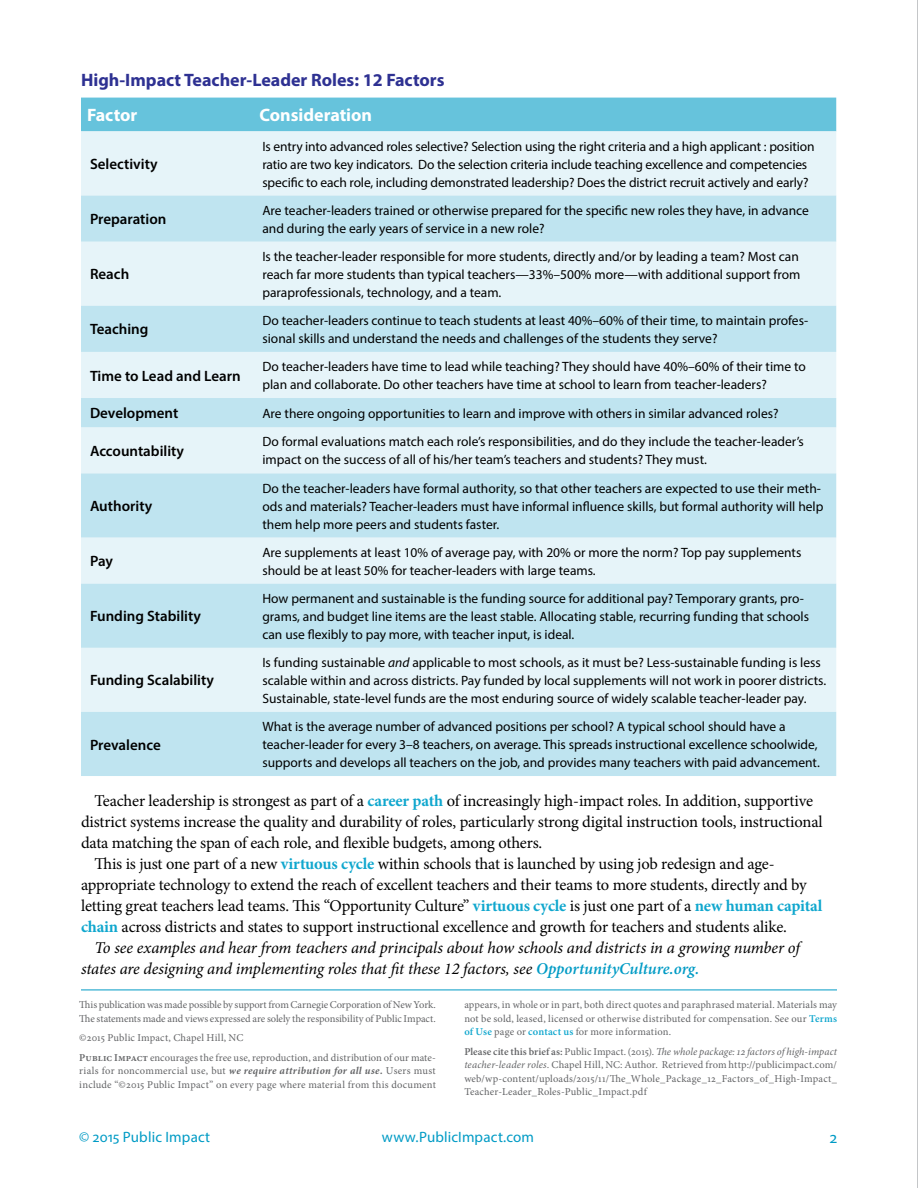
<style>
.page{position:relative;width:918px;height:1188px;background:#fff}
.page>*{position:absolute;margin:0;border:0;box-sizing:border-box;transform-origin:0 0}
.t1{font:700 18px "Myriad Pro";color:#2e3192}
.t2{font:700 18px "Myriad Pro";color:#fff}
.t3{font:16.5px "Minion Pro";letter-spacing:-.015em;color:#000}
.t4{font:italic 16.5px "Minion Pro";letter-spacing:-.01em;color:#000}
.t5{font:16.5px "Myriad Pro";color:#009bc5}
.t6{font:600 15px "Myriad Pro";color:#000}
.t7{font:15px "Myriad Pro";letter-spacing:.01em;color:#009bc5}
.t8{font:13.5px/18px "Myriad Pro";color:#000}
.t9{font:10.5px/13.5px "Minion Pro";letter-spacing:.01em;color:#636466}
.t10{font:10.5px/13.5px "Minion Pro";letter-spacing:-.015em;color:#636466}
.s1{font-style:italic}
.s2{font-weight:700;color:#10a7ce}
.s3{font-weight:600;color:#009bc5}
.s4{font-weight:600}
.s5{font-weight:700;font-style:italic}
.s6{font-weight:600;color:#10a7ce}
</style>
<div class="page">
<hr style="left:917px;top:0;width:1px;height:1188px;background:#b1b4b6">
<div style="left:81px;top:98px;width:755px;height:33px;background:#66c3dc"></div>
<div style="left:81px;top:131px;width:755px;height:65px;background:#e6f4f9"></div>
<svg style="left:81px;top:196px;width:755px;height:580px;background:#d0ebf4"></svg>
<hr style="left:81px;top:990px;width:756px;height:1px;background:#009bc5">
<h1 class="t1" style="left:81px;top:68px;width:365px">High-Impact Teacher-Leader Roles: 12 Factors</h1>
<h1 class="t2" style="left:87px;top:103px;width:52px">Factor</h1>
<h1 class="t2" style="left:259px;top:103px;width:114px">Consideration</h1>
<p class="t6" style="left:90px;top:155px;width:69px">Selectivity</p>
<p class="t8" style="left:262px;top:137px;width:554px">Is entry into advanced roles selective? Selection using the right criteria and a high applicant : position ratio are two key indicators. Do the selection criteria include teaching excellence and competencies specific to each role, including demonstrated leadership? Does the district recruit actively and early?</p>
<p class="t6" style="left:90px;top:210px;width:78px">Preparation</p>
<p class="t8" style="left:262px;top:201px;width:548px">Are teacher-leaders trained or otherwise prepared for the specific new roles they have, in advance and during the early years of service in a new role?</p>
<p class="t6" style="left:90px;top:265px;width:41px">Reach</p>
<p class="t8" style="left:262px;top:247px;width:539px;text-align:justify">Is the teacher-leader responsible for more students, directly and/or by leading a team? Most can reach far more students than typical teachers—33%–500% more—with additional support from paraprofessionals, technology, and a team.</p>
<p class="t6" style="left:90px;top:320px;width:60px">Teaching</p>
<p class="t8" style="left:262px;top:311px;width:547px">Do teacher-leaders continue to teach students at least 40%–60% of their time, to maintain profes&shy;sional skills and understand the needs and challenges of the students they serve?</p>
<p class="t6" style="left:90px;top:366px;width:152px">Time to Lead and Learn</p>
<p class="t8" style="left:262px;top:357px;width:545px">Do teacher-leaders have time to lead while teaching? They should have 40%–60% of their time to plan and collaborate. Do other teachers have time at school to learn from teacher-leaders?</p>
<p class="t6" style="left:90px;top:404px;width:90px">Development</p>
<p class="t8" style="left:262px;top:404px;width:518px">Are there ongoing opportunities to learn and improve with others in similar advanced roles?</p>
<p class="t6" style="left:90px;top:441px;width:96px">Accountability</p>
<p class="t8" style="left:262px;top:433px;width:543px">Do formal evaluations match each role’s responsibilities, and do they include the teacher-leader’s impact on the success of all of his/her team’s teachers and students? They must.</p>
<p class="t6" style="left:90px;top:497px;width:64px">Authority</p>
<p class="t8" style="left:262px;top:479px;width:563px">Do the teacher-leaders have formal authority, so that other teachers are expected to use their meth&shy;ods and materials? Teacher-leaders must have informal influence skills, but formal authority will help them help more peers and students faster.</p>
<p class="t6" style="left:90px;top:552px;width:25px">Pay</p>
<p class="t8" style="left:262px;top:543px;width:540px">Are supplements at least 10% of average pay, with 20% or more the norm? Top pay supplements should be at least 50% for teacher-leaders with large teams.</p>
<p class="t6" style="left:90px;top:607px;width:112px">Funding Stability</p>
<p class="t8" style="left:262px;top:589px;width:548px">How permanent and sustainable is the funding source for additional pay? Temporary grants, pro&shy;grams, and budget line items are the least stable. Allocating stable, recurring funding that schools can use flexibly to pay more, with teacher input, is ideal.</p>
<p class="t6" style="left:90px;top:671px;width:126px">Funding Scalability</p>
<p class="t8" style="left:262px;top:653px;width:565px">Is funding sustainable <span class="s1">and</span> applicable to most schools, as it must be? Less-sustainable funding is less scalable within and across districts. Pay funded by local supplements will not work in poorer districts.<br>Sustainable, state-level funds are the most enduring source of widely scalable teacher-leader pay.</p>
<p class="t8" style="left:262px;top:717px;width:559px">What is the average number of advanced positions per school? A typical school should have a teacher-leader for every 3–8 teachers, on average. This spreads instructional excellence schoolwide, supports and develops all teachers on the job, and provides many teachers with paid advancement.</p>
<p class="t3" style="left:94px;top:790px;width:720px">Teacher leadership is strongest as part of a <span class="s2">career path</span> of increasingly high-impact roles. In addition, supportive</p>
<p class="t3" style="left:81px;top:811px;width:743px">district systems increase the quality and durability of roles, particularly strong digital instruction tools, instructional</p>
<p class="t3" style="left:81px;top:832px;width:463px">data matching the span of each role, and flexible budgets, among others.</p>
<p class="t3" style="left:94px;top:853px;width:682px">This is just one part of a new <span class="s2">virtuous cycle</span> within schools that is launched by using job redesign and age-</p>
<p class="t3" style="left:81px;top:874px;width:727px">appropriate technology to extend the reach of excellent teachers and their teams to more students, directly and by</p>
<p class="t3" style="left:81px;top:895px;width:743px">letting great teachers lead teams. This “Opportunity Culture” <span class="s2">virtuous cycle</span> is just one part of a <span class="s2">new human capital</span></p>
<p class="t3" style="left:81px;top:916px;width:707px"><span class="s2">chain</span> across districts and states to support instructional excellence and growth for teachers and students alike.</p>
<p class="t4" style="left:94px;top:937px;width:707px">To see examples and hear from teachers and principals about how schools and districts in a growing number of</p>
<p class="t4" style="left:81px;top:958px;width:620px">states are designing and implementing roles that fit these 12 factors, see <span class="s3">OpportunityCulture.org.</span></p>
<p class="t6" style="left:90px;top:735px;width:72px">Prevalence</p>
<p class="t10" style="left:79px;top:998px;width:358px">This publication was made possible by support from Carnegie Corporation of New York.<br>The statements made and views expressed are solely the responsibility of Public Impact.</p>
<p class="t9" style="left:79px;top:1028px;width:358px;line-height:19.5px">©2015 Public Impact, Chapel Hill, NC<br><span class="s4">Public Impact</span> encourages the free use, reproduction, and distribution of our mate-</p>
<p class="t9" style="left:79px;top:1064px;width:358px">rials for noncommercial use, but <span class="s5">we require attribution for all use.</span> Users must include “©2015 Public Impact” on every page where material from this document</p>
<p class="t9" style="left:464px;top:998px;width:374px;text-align:justify">appears, in whole or in part, both direct quotes and paraphrased material. Materials may not be sold, leased, licensed or otherwise distributed for compensation. See our <span class="s6">Terms of Use</span> page or <span class="s6">contact us</span> for more information.</p>
<p class="t9" style="left:464px;top:1045px;width:374px;text-align:justify"><span class="s4">Please cite this brief as:</span> Public Impact. (2015). <span class="s1">The whole package: 12 factors of high-impact teacher-leader roles.</span> Chapel Hill, NC: Author. Retrieved from http://publicimpact.com/ web/wp-content/uploads/2015/11/The_Whole_Package_12_Factors_of_High-Impact_ Teacher-Leader_Roles-Public_Impact.pdf</p>
<p class="t7" style="left:79px;top:1127px;width:132px">© 2015 Public Impact</p>
<p class="t5" style="left:830px;top:1127px;width:9px">2</p>
<p class="t7" style="left:382px;top:1127px;width:154px">www.PublicImpact.com</p>
</div>
